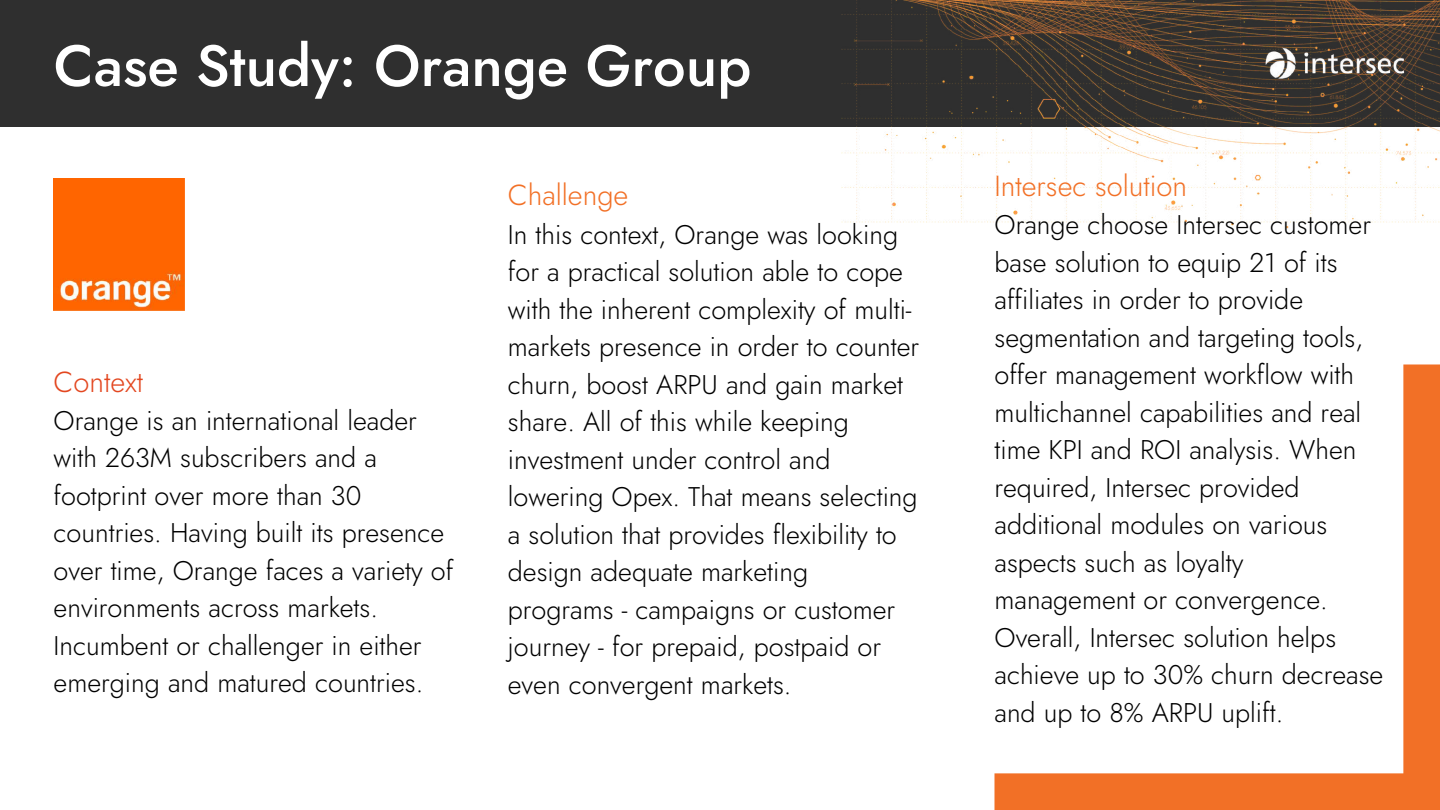
<style>
.page{position:relative;width:1440px;height:810px;background:#fff}
.page>*{position:absolute;margin:0;border:0;box-sizing:border-box;transform-origin:0 0}
.t1{font:500 58px "Jost";color:#fff}
.t2{font:300 29px "Jost";color:#f27026}
.t3{font:300 29px "Jost";color:#e34720}
.t4{font:300 27px/37.5px "Jost";color:#000}
</style>
<div class="page">
<svg style="left:994px;top:364px;width:446px;height:446px"></svg>
<img style="left:54px;top:178px;width:131px;height:132px">
<div style="left:0;top:0;width:1440px;height:127px;background:#2f2f2f"></div>
<img style="left:841px;top:0;width:599px;height:229px">
<img style="left:1250px;top:33px;width:168px;height:60px">
<h1 class="t1" style="left:54px;top:24px;width:699px">Case Study: Orange Group</h1>
<p class="t3" style="left:54px;top:361px;width:91px">Context</p>
<p class="t4" style="left:54px;top:402px;width:401px">Orange is an international leader with 263M subscribers and a footprint over more than 30 countries. Having built its presence over time, Orange faces a variety of environments across markets.<br>Incumbent or challenger in either emerging and matured countries.</p>
<p class="t2" style="left:508px;top:174px;width:122px">Challenge</p>
<p class="t4" style="left:508px;top:216px;width:413px">In this context, Orange was looking for a practical solution able to cope with the inherent complexity of multi&shy;markets presence in order to counter churn, boost ARPU and gain market share. All of this while keeping investment under control and lowering Opex. That means selecting a solution that provides flexibility to design adequate marketing programs - campaigns or customer journey - for prepaid, postpaid or even convergent markets.</p>
<p class="t2" style="left:994px;top:165px;width:194px">Intersec solution</p>
<p class="t4" style="left:994px;top:206px;width:390px">Orange choose Intersec customer base solution to equip 21 of its affiliates in order to provide segmentation and targeting tools, offer management workflow with multichannel capabilities and real time KPI and ROI analysis. When required, Intersec provided additional modules on various aspects such as loyalty management or convergence.<br>Overall, Intersec solution helps achieve up to 30% churn decrease and up to 8% ARPU uplift.</p>
</div>
